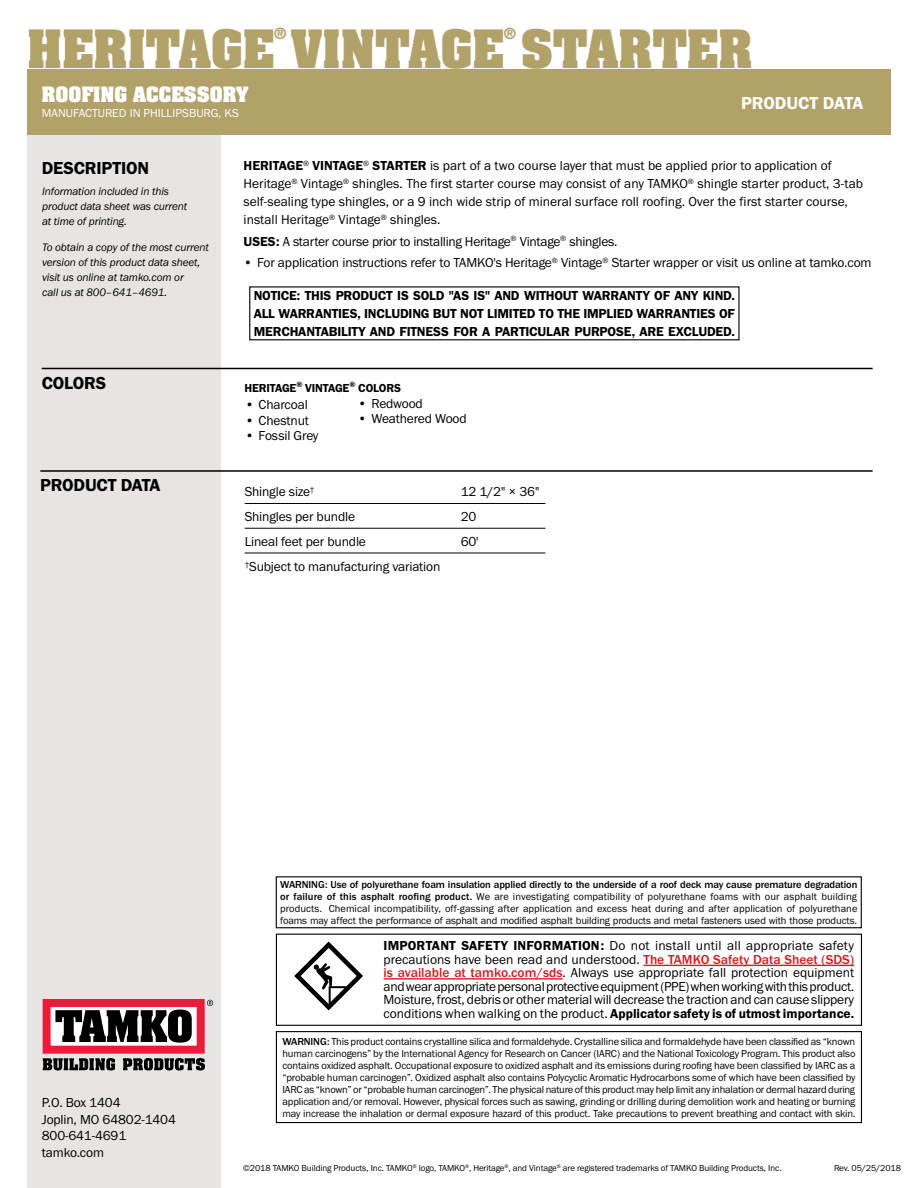
<style>
.page{position:relative;width:918px;height:1188px;background:#fff}
.page>*{position:absolute;margin:0;border:0;box-sizing:border-box;transform-origin:0 0}
.t1{font:700 45px "Aachen Std";color:#b3a16a}
.t2{font:18px "Franklin Gothic URW Dem";letter-spacing:-.01em;color:#000}
.t3{font:700 18px "Aachen Std";color:#fff}
.t4{font:18px "Myriad";letter-spacing:.02em;color:#000}
.t5{font:18px "Franklin Gothic URW Dem";letter-spacing:-.01em;color:#fff}
.t6{font:13.5px/13.5px "Franklin Gothic URW Boo";letter-spacing:-.01em;color:#000}
.t7{font:13.5px/18px "Franklin Gothic URW Dem";letter-spacing:-.005em;color:#000;text-align:justify}
.t8{font:700 13.05px "Aachen Std";color:#b3a16a}
.t9{font:12px "Franklin Gothic URW Boo";color:#fff}
.t10{font:12px "Franklin Gothic URW Dem";letter-spacing:-.01em;color:#000}
.t11{font:11.25px/15px "Franklin Gothic URW Boo Ita";letter-spacing:-.01em;color:#000}
.t12{font:10.5px/12px "Franklin Gothic URW Boo";letter-spacing:-.01em;color:#000;text-align:justify}
.t13{font:500 10.5px "Franklin Gothic URW";letter-spacing:-.01em;color:#000}
.t14{font:9px "Franklin Gothic URW Boo";letter-spacing:-.01em;color:#000}
.s1{font-family:"Franklin Gothic URW Dem"}
.s2{font-family:"Franklin Gothic URW";font-weight:500}
.s3{font-family:"Franklin Gothic URW";font-weight:500;color:#d71920}
.s4{font-family:"Franklin Gothic URW Boo"}
</style>
<div class="page">
<div style="left:27px;top:135px;width:193px;height:1053px;background:#e6e5e4"></div>
<svg style="left:43px;top:1058px;width:72px;height:12px"></svg>
<svg style="left:123px;top:1058px;width:82px;height:13px"></svg>
<div style="left:43px;top:999px;width:162px;height:55px;background:#fff;border:8px solid #ed1a3b"></div>
<svg style="left:55px;top:1010px;width:137px;height:33px"></svg>
<svg style="left:207px;top:1000px;width:6px;height:6px"></svg>
<div style="left:27px;top:69px;width:864px;height:66px;background:#b3a16a"></div>
<div style="left:276px;top:1031px;width:586px;height:92px;border:1px solid #000"></div>
<hr style="left:643px;top:965px;width:211px;height:1px;background:#d71920">
<hr style="left:384px;top:978px;width:179px;height:2px;background:#d71920">
<div style="left:276px;top:934px;width:586px;height:92px;border:1px solid #000"></div>
<svg style="left:294px;top:942px;width:69px;height:68px"></svg>
<div style="left:276px;top:876px;width:586px;height:52px;border:1px solid #000"></div>
<hr style="left:245px;top:503px;width:300px;height:1px;background:#000">
<hr style="left:245px;top:528px;width:300px;height:1px;background:#000">
<hr style="left:245px;top:553px;width:300px;height:1px;background:#000">
<hr style="left:42px;top:368px;width:831px;height:1px;background:#000">
<hr style="left:40px;top:470px;width:833px;height:2px;background:#000">
<p class="t8" style="left:274px;top:24px;width:14px">®</p>
<p class="t8" style="left:504px;top:24px;width:14px">®</p>
<h1 class="t1" style="left:27px;top:16px;width:727px">HERITAGE VINTAGE STARTER</h1>
<h2 class="t3" style="left:42px;top:82px;width:209px">ROOFING ACCESSORY</h2>
<p class="t9" style="left:42px;top:105px;width:199px">MANUFACTURED IN PHILLIPSBURG, KS</p>
<h2 class="t5" style="left:741px;top:92px;width:124px">PRODUCT DATA</h2>
<h2 class="t2" style="left:42px;top:157px;width:109px">DESCRIPTION</h2>
<p class="t11" style="left:42px;top:184px;width:147px">Information included in this product data sheet was current at time of printing.</p>
<p class="t11" style="left:42px;top:239px;width:168px">To obtain a copy of the most current version of this product data sheet, visit us online at tamko.com or<br>call us at 800–641–4691.</p>
<h2 class="t2" style="left:42px;top:372px;width:66px">COLORS</h2>
<h2 class="t2" style="left:40px;top:474px;width:122px">PRODUCT DATA</h2>
<p class="t6" style="left:244px;top:157px;width:621px;line-height:18px"><span class="s1">HERITAGE</span><sup>®</sup> <span class="s1">VINTAGE</span><sup>®</sup> <span class="s1">STARTER</span> is part of a two course layer that must be applied prior to application of Heritage<sup>®</sup> Vintage<sup>®</sup> shingles. The first starter course may consist of any TAMKO<sup>®</sup> shingle starter product, 3-tab self-sealing type shingles, or a 9 inch wide strip of mineral surface roll roofing. Over the first starter course, install Heritage<sup>®</sup> Vintage<sup>®</sup> shingles.</p>
<p class="t6" style="left:244px;top:234px;width:376px"><span class="s1">USES:</span> A starter course prior to installing Heritage<sup>®</sup> Vintage<sup>®</sup> shingles.</p>
<p class="t6" style="left:244px;top:256px;width:629px">• For application instructions refer to TAMKO's Heritage<sup>®</sup> Vintage<sup>®</sup> Starter wrapper or visit us online at tamko.com</p>
<p class="t7" style="left:254px;top:286px;width:483px">NOTICE: THIS PRODUCT IS SOLD "AS IS" AND WITHOUT WARRANTY OF ANY KIND.<br>ALL WARRANTIES, INCLUDING BUT NOT LIMITED TO THE IMPLIED WARRANTIES OF MERCHANTABILITY AND FITNESS FOR A PARTICULAR PURPOSE, ARE EXCLUDED.</p>
<p class="t10" style="left:244px;top:380px;width:158px">HERITAGE<sup>®</sup> VINTAGE<sup>®</sup> COLORS</p>
<p class="t6" style="left:245px;top:398px;width:64px">• Charcoal</p>
<p class="t6" style="left:245px;top:413px;width:65px">• Chestnut</p>
<p class="t6" style="left:245px;top:428px;width:75px">• Fossil Grey</p>
<p class="t6" style="left:358px;top:396px;width:66px">• Redwood</p>
<p class="t6" style="left:358px;top:412px;width:110px">• Weathered Wood</p>
<p class="t6" style="left:245px;top:485px;width:71px">Shingle size<sup>†</sup></p>
<p class="t6" style="left:461px;top:485px;width:80px">12 1/2" × 36"</p>
<p class="t6" style="left:245px;top:510px;width:112px">Shingles per bundle</p>
<p class="t6" style="left:461px;top:510px;width:17px">20</p>
<p class="t6" style="left:245px;top:534px;width:123px">Lineal feet per bundle</p>
<p class="t6" style="left:461px;top:534px;width:20px">60'</p>
<p class="t6" style="left:245px;top:560px;width:197px"><sup>†</sup>Subject to manufacturing variation</p>
<p class="t6" style="left:42px;top:1094px;width:136px;line-height:16.5px">P.O. Box 1404<br>Joplin, MO 64802-1404<br>800-641-4691 tamko.com</p>
<p class="t13" style="left:280px;top:878px;width:579px">WARNING: Use of polyurethane foam insulation applied directly to the underside of a roof deck may cause premature degradation</p>
<p class="t12" style="left:280px;top:890px;width:579px"><span class="s2">or failure of this asphalt roofing product.</span> We are investigating compatibility of polyurethane foams with our asphalt building products. Chemical incompatibility, off-gassing after application and excess heat during and after application of polyurethane foams may affect the performance of asphalt and modified asphalt building products and metal fasteners used with those products.</p>
<h2 class="t4" style="left:367px;top:915px;width:48px">1 inch</h2>
<p class="t6" style="left:384px;top:939px;width:472px;text-align:justify"><span class="s1">IMPORTANT SAFETY INFORMATION:</span> Do not install until all appropriate safety precautions have been read and understood. <span class="s3">The TAMKO Safety Data Sheet (SDS) is available at tamko.com/sds</span>. Always use appropriate fall protection equipment and wear appropriate personal protective equipment (PPE) when working with this product.<br>Moisture, frost, debris or other material will decrease the traction and can cause slippery</p>
<p class="t7" style="left:384px;top:1004px;width:472px"><span class="s4">conditions when walking on the product.</span> Applicator safety is of utmost importance.</p>
<h2 class="t4" style="left:367px;top:1027px;width:62px">1.5 inch</h2>
<p class="t12" style="left:282px;top:1035px;width:575px"><span class="s2">WARNING:</span> This product contains crystalline silica and formaldehyde. Crystalline silica and formaldehyde have been classified as “known human carcinogens” by the International Agency for Research on Cancer (IARC) and the National Toxicology Program. This product also contains oxidized asphalt. Occupational exposure to oxidized asphalt and its emissions during roofing have been classified by IARC as a “probable human carcinogen”. Oxidized asphalt also contains Polycyclic Aromatic Hydrocarbons some of which have been classified by IARC as “known” or “probable human carcinogen”. The physical nature of this product may help limit any inhalation or dermal hazard during application and/or removal. However, physical forces such as sawing, grinding or drilling during demolition work and heating or burning may increase the inhalation or dermal exposure hazard of this product. Take precautions to prevent breathing and contact with skin.</p>
<p class="t14" style="left:243px;top:1162px;width:540px">©2018 TAMKO Building Products, Inc. TAMKO<sup>®</sup> logo, TAMKO<sup>®</sup>, Heritage<sup>®</sup>, and Vintage<sup>®</sup> are registered trademarks of TAMKO Building Products, Inc.</p>
<p class="t14" style="left:834px;top:1162px;width:69px">Rev. 05/25/2018</p>
</div>
